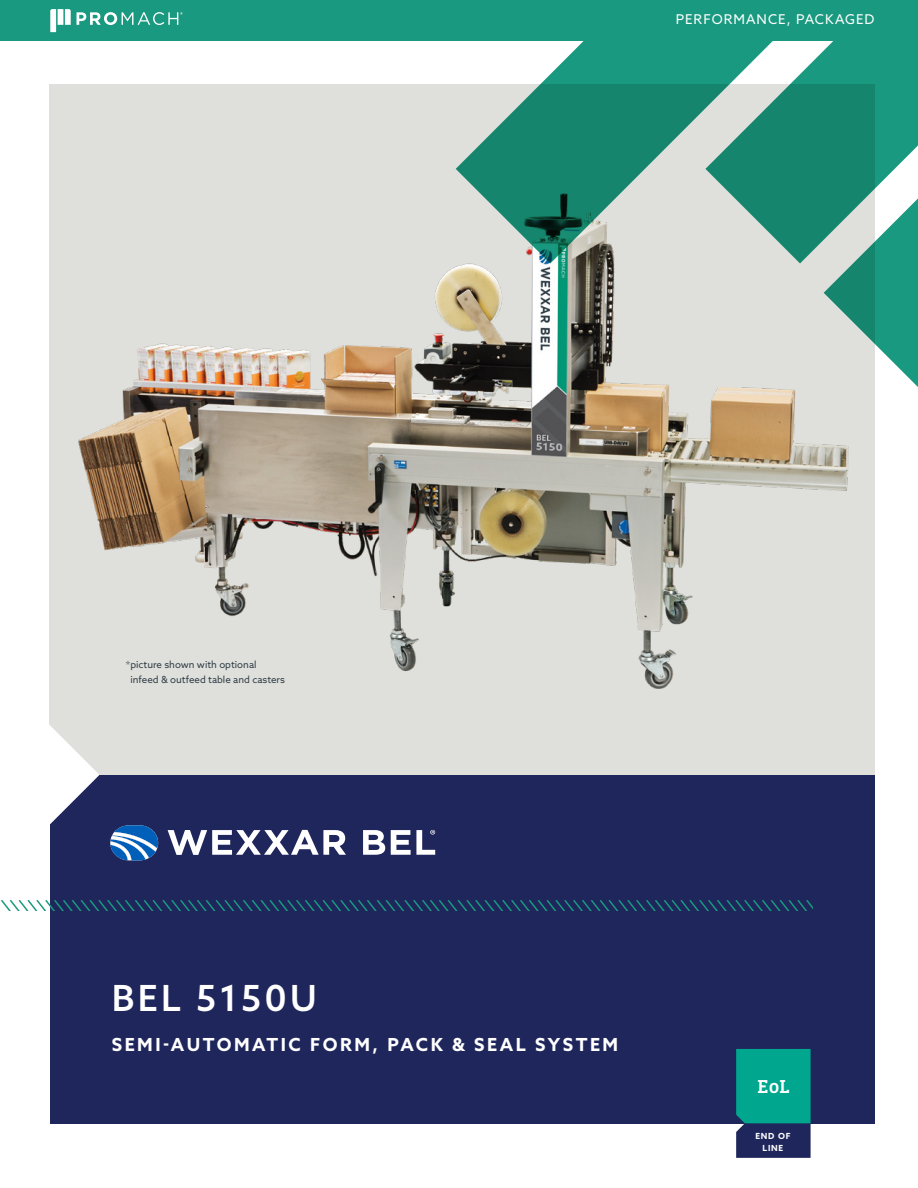
<style>
.page{position:relative;width:918px;height:1188px;background:#fff}
.page>*{position:absolute;margin:0;border:0;box-sizing:border-box;transform-origin:0 0}
.T2___Model_Name__cov{font:500 36px "Azo Sans";letter-spacing:.09em;color:#fff}
.t1{font:500 19.2px "Vista Slab OTCE";color:#fff}
.T3___Model_Descripti{font:700 18px "Azo Sans";letter-spacing:.14em;color:#fff}
.t2{font:13.5px "Azo Sans";letter-spacing:.075em;color:#fff}
.Descriptions{font:9.75px/15px "Azo Sans";color:#313e48}
.t3{font:700 8.4px/12px "Azo Sans";letter-spacing:.09em;color:#fff;text-align:center}
</style>
<div class="page">
<div style="left:50px;top:775px;width:824px;height:348px;background:#1f265b"></div>
<div style="left:50px;top:84px;width:825px;height:691px;background:#dfe0db"></div>
<img style="left:78px;top:168px;width:771px;height:521px">
<svg style="left:168px;top:830px;width:178px;height:25px"></svg>
<svg style="left:363px;top:830px;width:22px;height:25px"></svg>
<svg style="left:391px;top:830px;width:44px;height:25px"></svg>
<svg style="left:110px;top:825px;width:48px;height:35px;background:#497fbb"></svg>
<svg style="left:1px;top:901px;width:812px;height:10px"></svg>
<svg style="left:736px;top:1049px;width:75px;height:109px;background:#0b7e7e"></svg>
<svg style="left:456px;top:41px;width:462px;height:346px"></svg>
<div style="left:0;top:0;width:918px;height:41px;background:#19997f"></div>
<svg style="left:50px;top:9px;width:133px;height:23px"></svg>
<svg style="left:49px;top:691px;width:51px;height:134px"></svg>
<h3 class="t2" style="left:676px;top:11px;width:200px">PERFORMANCE, PACKAGED</h3>
<h3 class="t2" style="left:700px;top:11px;width:200px">PERFORMANCE, PACKAGED</h3>
<p class="Descriptions" style="left:130px;top:657px;width:156px;text-indent:-4px">*picture shown with optional infeed &amp; outfeed table and casters</p>
<p class="T2___Model_Name__cov" style="left:112px;top:975px;width:206px">BEL 5150U</p>
<p class="T3___Model_Descripti" style="left:112px;top:1033px;width:508px">SEMI-AUTOMATIC FORM, PACK &amp; SEAL SYSTEM</p>
<p class="t1" style="left:757px;top:1075px;width:34px">EoL</p>
<p class="t3" style="left:755px;top:1129px;width:37px">END OF<br>LINE</p>
</div>
